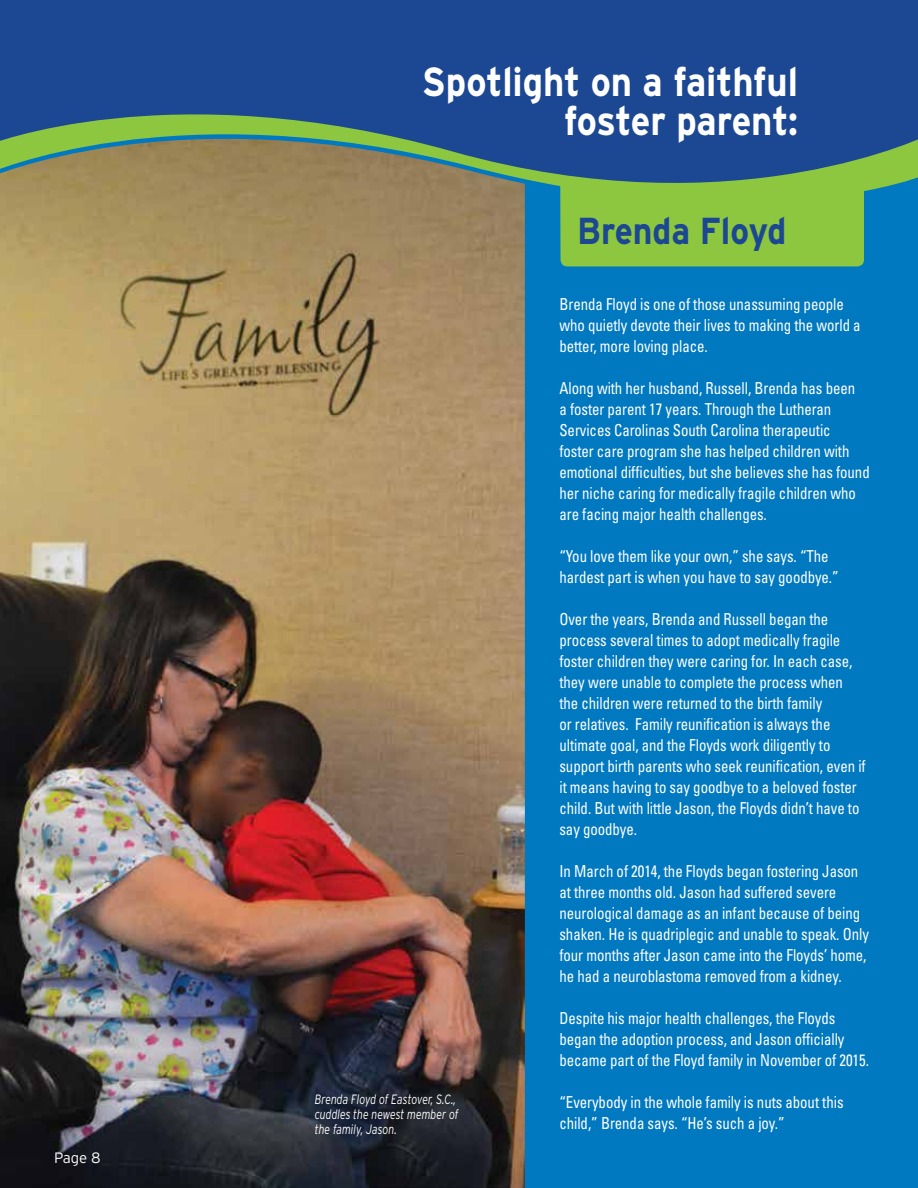
<style>
.page{position:relative;width:918px;height:1188px;background:#fff}
.page>*{position:absolute;margin:0;border:0;box-sizing:border-box;transform-origin:0 0}
.t1{font:700 40.5px/38.1px "Interstate";color:#fff;text-align:right;scale:.9 1}
.t2{font:700 37.5px "Interstate";color:#1c4792;scale:.9 1}
.t3{font:condensed 16.5px/21px "Univers";letter-spacing:-.005em;color:#fff;scale:.9 1}
.t4{font:300 15px "Interstate";color:#fff}
.t5{font:italic 300 13.5px/15px "Interstate";color:#fff;scale:.78 1}
</style>
<div class="page">
<div style="left:459px;top:157px;width:459px;height:1031px;background:#0079c1"></div>
<div style="left:0;top:0;width:918px;height:72px;background:#1c4792"></div>
<img style="left:0;top:266px;width:525px;height:922px">
<svg style="left:0;top:72px;width:918px;height:194px;background:#5f7b70"></svg>
<p class="t4" style="left:54px;top:1149px;width:48px">Page 8</p>
<h1 class="t1" style="left:422px;top:63px;width:419px">Spotlight on a faithful foster parent:</h1>
<p class="t5" style="left:315px;top:1092px;width:186px">Brenda Floyd of Eastover, S.C., cuddles the newest member of the family, Jason.</p>
<h2 class="t2" style="left:577px;top:210px;width:234px">Brenda Floyd</h2>
<p class="t3" style="left:559px;top:294px;width:336px">Brenda Floyd is one of those unassuming people who quietly devote their lives to making the world a better, more loving place.</p>
<p class="t3" style="left:559px;top:378px;width:346px">Along with her husband, Russell, Brenda has been<br>a foster parent 17 years. Through the Lutheran Services Carolinas South Carolina therapeutic<br>foster care program she has helped children with emotional difficulties, but she believes she has found her niche caring for medically fragile children who are facing major health challenges.</p>
<p class="t3" style="left:559px;top:546px;width:312px">“You love them like your own,” she says. “The hardest part is when you have to say goodbye.”</p>
<p class="t3" style="left:559px;top:609px;width:342px">Over the years, Brenda and Russell began the process several times to adopt medically fragile foster children they were caring for. In each case, they were unable to complete the process when the children were returned to the birth family<br>or relatives. Family reunification is always the ultimate goal, and the Floyds work diligently to support birth parents who seek reunification, even if it means having to say goodbye to a beloved foster child. But with little Jason, the Floyds didn’t have to say goodbye.</p>
<p class="t3" style="left:559px;top:861px;width:345px">In March of 2014, the Floyds began fostering Jason at three months old. Jason had suffered severe neurological damage as an infant because of being shaken. He is quadriplegic and unable to speak. Only four months after Jason came into the Floyds’ home, he had a neuroblastoma removed from a kidney.</p>
<p class="t3" style="left:559px;top:1008px;width:345px">Despite his major health challenges, the Floyds began the adoption process, and Jason officially became part of the Floyd family in November of 2015.</p>
<p class="t3" style="left:559px;top:1092px;width:317px">“Everybody in the whole family is nuts about this child,” Brenda says. “He’s such a joy.”</p>
</div>
